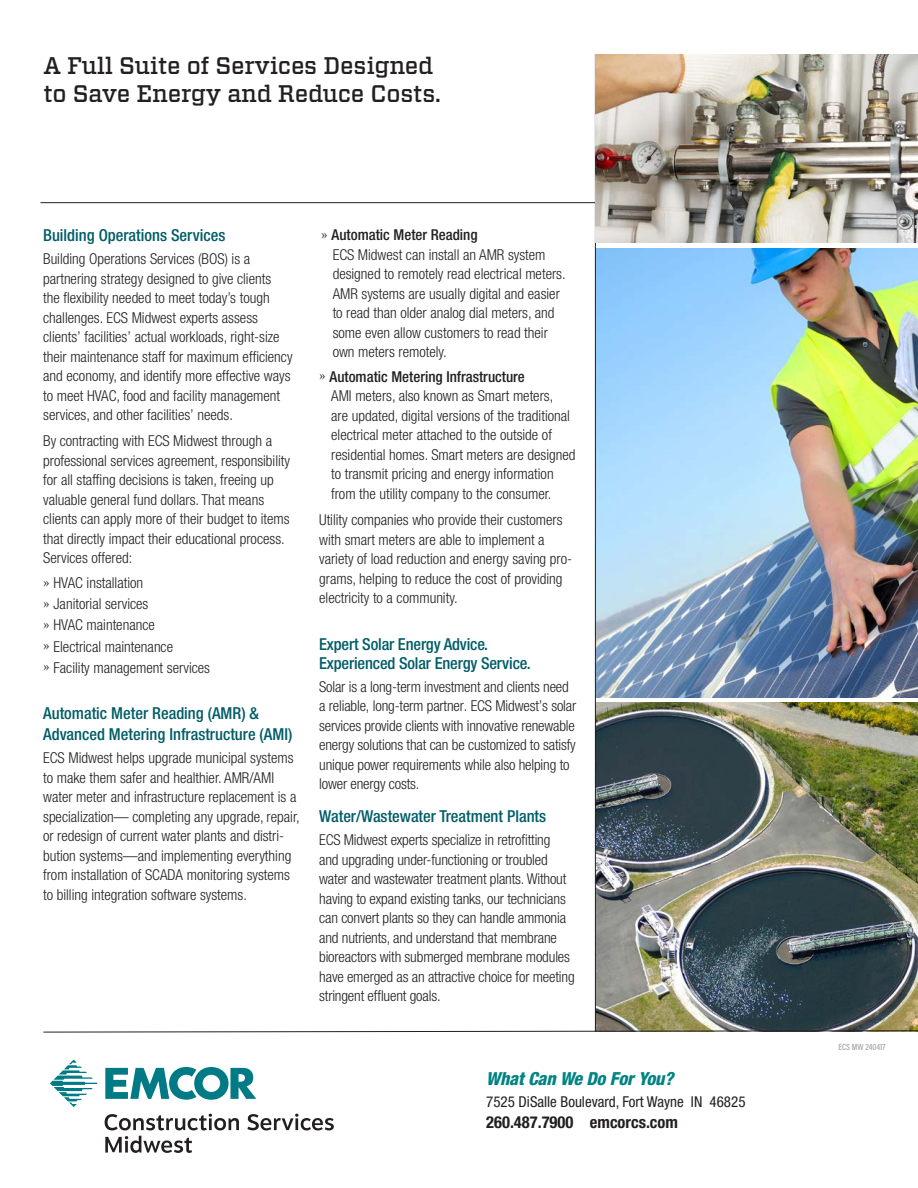
<style>
.page{position:relative;width:918px;height:1188px;background:#fff}
.page>*{position:absolute;margin:0;border:0;box-sizing:border-box;transform-origin:0 0}
.t1{font:500 24px/28.5px "Vitesse";letter-spacing:-.01em;color:#231f20}
.t2{font:italic 800 condensed 18px "Helvetica Neue";letter-spacing:-.01em;color:#008483}
.t3{font:500 condensed 16.5px/21px "Helvetica Neue";color:#005d67}
.t4{font:700 condensed 16.5px "Helvetica Neue";color:#231f20}
.t5{font:300 condensed 15px/19.5px "Helvetica Neue";color:#231f20}
.t6{font:condensed 15px "Helvetica Neue";color:#231f20}
.t7{font:9px "Acumin Pro Cond";color:#939598}
.s1{font-family:"Minion";font-weight:400;font-stretch:normal}
.s2{font-weight:500}
</style>
<div class="page">
<img style="left:596px;top:248px;width:322px;height:450px">
<img style="left:596px;top:703px;width:322px;height:327px">
<svg style="left:43px;top:1030px;width:875px;height:3px"></svg>
<hr style="left:40px;top:202px;width:878px;height:1px;background:#231f20">
<hr style="left:595px;top:54px;width:1px;height:978px;background:#231f20">
<svg style="left:105px;top:1114px;width:134px;height:16px"></svg>
<svg style="left:247px;top:1114px;width:87px;height:16px"></svg>
<svg style="left:105px;top:1136px;width:87px;height:17px"></svg>
<svg style="left:105px;top:1067px;width:151px;height:33px"></svg>
<svg style="left:50px;top:1060px;width:47px;height:47px"></svg>
<img style="left:596px;top:54px;width:322px;height:189px">
<h1 class="t1" style="left:43px;top:51px;width:399px">A Full Suite of Services Designed to Save Energy and Reduce Costs.</h1>
<p class="t3" style="left:43px;top:225px;width:184px">Building Operations Services</p>
<p class="t5" style="left:43px;top:249px;width:251px">Building Operations Services (BOS) is a partnering strategy designed to give clients<br>the flexibility needed to meet today’s tough challenges. ECS Midwest experts assess clients’ facilities’ actual workloads, right-size their maintenance staff for maximum efficiency and economy, and identify more effective ways to meet HVAC, food and facility management services, and other facilities’ needs.</p>
<p class="t5" style="left:43px;top:431px;width:248px">By contracting with ECS Midwest through a professional services agreement, responsibility for all staffing decisions is taken, freeing up valuable general fund dollars. That means clients can apply more of their budget to items that directly impact their educational process.<br>Services offered:</p>
<p class="t5" style="left:43px;top:572px;width:168px;line-height:21.3px"><span class="s1">»</span> HVAC installation<br><span class="s1">»</span> Janitorial services<br><span class="s1">»</span> HVAC maintenance<br><span class="s1">»</span> Electrical maintenance<br><span class="s1">»</span> Facility management services</p>
<p class="t3" style="left:43px;top:703px;width:251px">Automatic Meter Reading (AMR) &amp;<br>Advanced Metering Infrastructure (AMI)</p>
<p class="t5" style="left:43px;top:748px;width:258px">ECS Midwest helps upgrade municipal systems to make them safer and healthier. AMR/AMI water meter and infrastructure replacement is a specialization— completing any upgrade, repair, or redesign of current water plants and distri&shy;bution systems—and implementing everything from installation of SCADA monitoring systems to billing integration software systems.</p>
<p class="t5" style="left:333px;top:225px;width:234px;text-indent:-11px"><span class="s1">»</span> <span class="s2">Automatic Meter Reading<br></span>ECS Midwest can install an AMR system designed to remotely read electrical meters.<br>AMR systems are usually digital and easier to read than older analog dial meters, and some even allow customers to read their own meters remotely.</p>
<p class="t5" style="left:331px;top:367px;width:246px;text-indent:-12px"><span class="s1">»</span> <span class="s2">Automatic Metering Infrastructure<br></span>AMI meters, also known as Smart meters,<br>are updated, digital versions of the traditional electrical meter attached to the outside of residential homes. Smart meters are designed to transmit pricing and energy information from the utility company to the consumer.</p>
<p class="t5" style="left:319px;top:510px;width:254px">Utility companies who provide their customers with smart meters are able to implement a variety of load reduction and energy saving pro&shy;grams, helping to reduce the cost of providing electricity to a community.</p>
<p class="t3" style="left:319px;top:634px;width:213px;line-height:19.5px">Expert Solar Energy Advice.<br>Experienced Solar Energy Service.</p>
<p class="t5" style="left:319px;top:677px;width:259px">Solar is a long-term investment and clients need a reliable, long-term partner. ECS Midwest’s solar services provide clients with innovative renewable energy solutions that can be customized to satisfy unique power requirements while also helping to lower energy costs.</p>
<p class="t3" style="left:319px;top:806px;width:229px">Water/Wastewater Treatment Plants</p>
<p class="t5" style="left:319px;top:830px;width:257px">ECS Midwest experts specialize in retrofitting<br>and upgrading under-functioning or troubled water and wastewater treatment plants. Without having to expand existing tanks, our technicians can convert plants so they can handle ammonia and nutrients, and understand that membrane bioreactors with submerged membrane modules have emerged as an attractive choice for meeting stringent effluent goals.</p>
<p class="t2" style="left:486px;top:1068px;width:189px">What Can We Do For You?</p>
<p class="t6" style="left:486px;top:1093px;width:261px">7525 DiSalle Boulevard, Fort Wayne IN 46825</p>
<p class="t4" style="left:486px;top:1112px;width:193px">260.487.7900 emcorcs.com</p>
<p class="t7" style="left:839px;top:1041px;width:48px">ECS MW 240417</p>
</div>
